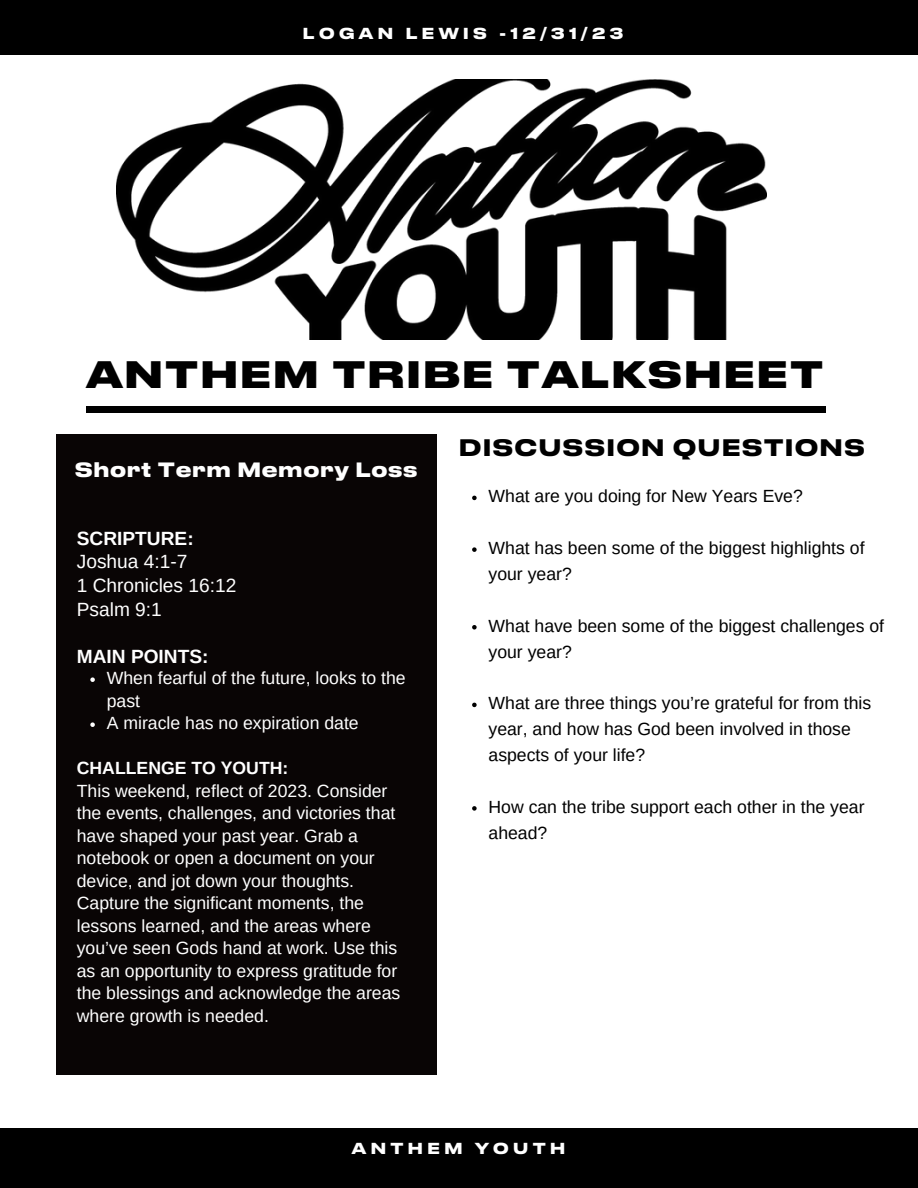
<style>
.page{position:relative;width:918px;height:1188px;background:#fff}
.page>*{position:absolute;margin:0;border:0;box-sizing:border-box;transform-origin:0 0}
.t1{font:800 36px "Druk Text Wide Cyr";letter-spacing:.02em;color:#000}
.t2{font:700 22.5px "Druk Text Wide Cyr";letter-spacing:.02em;color:#000}
.t3{font:700 19.5px "Druk Text Wide Cyr";color:#fff}
.t4{font:19.2px "Arimo";color:#fff}
.t5{font:700 19.2px "Arimo";color:#fff}
.t6{font:17.7px/22.5px "Arimo";color:#fff}
.t7{font:700 17.7px "Arimo";color:#fff}
.t8{font:17.55px/25.8px "Arimo";color:#000}
.t9{font:700 15px "Druk Text Wide Cyr";letter-spacing:.25em;color:#fff}
</style>
<div class="page">
<div style="left:0;top:0;width:918px;height:55px;background:#000"></div>
<div style="left:87px;top:406px;width:739px;height:7px;background:#000"></div>
<div style="left:56px;top:434px;width:380px;height:641px;background:#090505"></div>
<div style="left:0;top:1129px;width:918px;height:59px;background:#000"></div>
<img style="left:116px;top:79px;width:651px;height:260px">
<svg style="left:90px;top:677px;width:5px;height:5px"></svg>
<svg style="left:90px;top:722px;width:5px;height:5px"></svg>
<svg style="left:472px;top:496px;width:5px;height:4px"></svg>
<svg style="left:472px;top:547px;width:5px;height:5px"></svg>
<svg style="left:472px;top:625px;width:5px;height:5px"></svg>
<svg style="left:472px;top:703px;width:5px;height:4px"></svg>
<svg style="left:472px;top:806px;width:5px;height:5px"></svg>
<p class="t9" style="left:303px;top:23px;width:322px">LOGAN LEWIS -12/31/23</p>
<p class="t1" style="left:86px;top:350px;width:740px">ANTHEM TRIBE TALKSHEET</p>
<p class="t3" style="left:75px;top:456px;width:345px">Short Term Memory Loss</p>
<p class="t5" style="left:77px;top:527px;width:118px">SCRIPTURE:</p>
<p class="t4" style="left:77px;top:551px;width:112px">Joshua 4:1-7</p>
<p class="t4" style="left:77px;top:575px;width:161px">1 Chronicles 16:12</p>
<p class="t4" style="left:77px;top:598px;width:87px">Psalm 9:1</p>
<p class="t5" style="left:77px;top:645px;width:133px">MAIN POINTS:</p>
<p class="t6" style="left:107px;top:667px;width:300px">When fearful of the future, looks to the past</p>
<p class="t6" style="left:107px;top:712px;width:253px">A miracle has no expiration date</p>
<p class="t7" style="left:77px;top:758px;width:213px">CHALLENGE TO YOUTH:</p>
<p class="t6" style="left:77px;top:779px;width:325px">This weekend, reflect of 2023. Consider the events, challenges, and victories that have shaped your past year. Grab a notebook or open a document on your device, and jot down your thoughts.<br>Capture the significant moments, the lessons learned, and the areas where you’ve seen Gods hand at work. Use this as an opportunity to express gratitude for the blessings and acknowledge the areas where growth is needed.</p>
<p class="t2" style="left:459px;top:432px;width:408px">DISCUSSION QUESTIONS</p>
<p class="t8" style="left:489px;top:483px;width:316px">What are you doing for New Years Eve?</p>
<p class="t8" style="left:489px;top:535px;width:377px">What has been some of the biggest highlights of your year?</p>
<p class="t8" style="left:489px;top:613px;width:397px">What have been some of the biggest challenges of your year?</p>
<p class="t8" style="left:489px;top:690px;width:384px">What are three things you’re grateful for from this year, and how has God been involved in those aspects of your life?</p>
<p class="t8" style="left:489px;top:794px;width:377px">How can the tribe support each other in the year ahead?</p>
<p class="t9" style="left:352px;top:1138px;width:216px">ANTHEM YOUTH</p>
</div>
